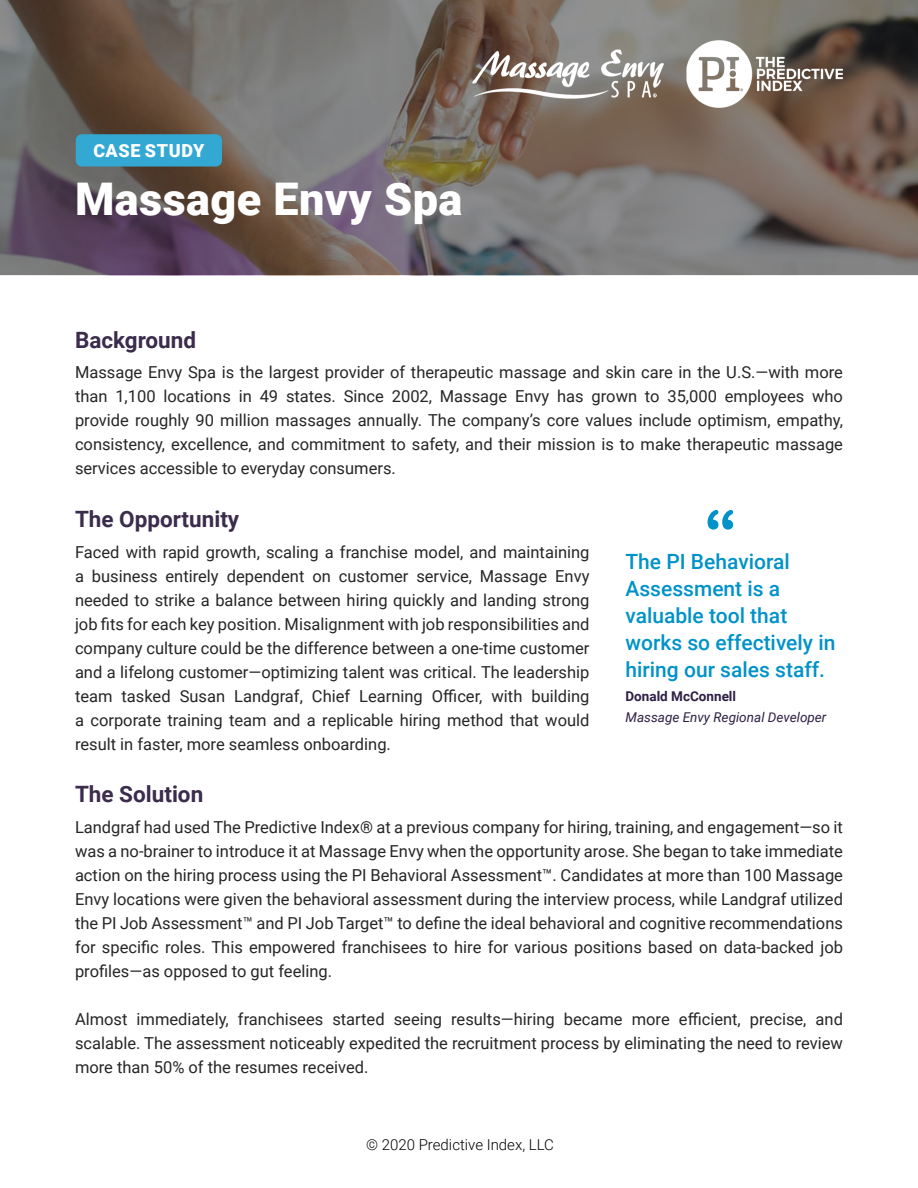
<style>
.page{position:relative;width:918px;height:1188px;background:#fff}
.page>*{position:absolute;margin:0;border:0;box-sizing:border-box;transform-origin:0 0}
.t1{font:900 45px "Roboto";letter-spacing:.01em;color:#fff}
.t2{font:700 22.5px "Roboto";color:#3b2c4c}
.t3{font:500 21px/27px "Roboto";color:#0092c8}
.t4{font:900 18px "Roboto";letter-spacing:.035em;color:#fff}
.Body{font:16.5px/24px "Roboto";color:#262626;text-align:justify}
.t5{font:300 15px "Roboto";color:#000}
.Quote_title{font:italic 13.5px "Roboto";color:#2e1f44}
.Quote_name{font:700 13.5px "Roboto";color:#2e1f44}
</style>
<div class="page">
<img style="left:0;top:0;width:918px;height:275px">
<svg style="left:708px;top:510px;width:25px;height:20px"></svg>
<img style="left:472px;top:41px;width:371px;height:67px">
<div style="left:76px;top:134px;width:146px;height:32px;background:#33a8d3;border-radius:6px"></div>
<h3 class="t4" style="left:93px;top:138px;width:112px">CASE STUDY</h3>
<p class="t1" style="left:75px;top:168px;width:389px">Massage Envy Spa</p>
<h2 class="t2" style="left:75px;top:324px;width:123px">Background</h2>
<p class="Body" style="left:75px;top:360px;width:770px">Massage Envy Spa is the largest provider of therapeutic massage and skin care in the U.S.—with more than 1,100 locations in 49 states. Since 2002, Massage Envy has grown to 35,000 employees who provide roughly 90 million massages annually. The company’s core values include optimism, empathy, consistency, excellence, and commitment to safety, and their mission is to make therapeutic massage services accessible to everyday consumers.</p>
<h2 class="t2" style="left:75px;top:503px;width:166px">The Opportunity</h2>
<p class="Body" style="left:75px;top:539px;width:516px">Faced with rapid growth, scaling a franchise model, and maintaining a business entirely dependent on customer service, Massage Envy needed to strike a balance between hiring quickly and landing strong job fits for each key position. Misalignment with job responsibilities and company culture could be the difference between a one-time customer and a lifelong customer—optimizing talent was critical. The leadership team tasked Susan Landgraf, Chief Learning Officer, with building a corporate training team and a replicable hiring method that would result in faster, more seamless onboarding.</p>
<h2 class="t2" style="left:75px;top:778px;width:130px">The Solution</h2>
<p class="Body" style="left:75px;top:814px;width:770px">Landgraf had used The Predictive Index® at a previous company for hiring, training, and engagement—so it was a no-brainer to introduce it at Massage Envy when the opportunity arose. She began to take immediate action on the hiring process using the PI Behavioral Assessment™. Candidates at more than 100 Massage Envy locations were given the behavioral assessment during the interview process, while Landgraf utilized the PI Job Assessment™ and PI Job Target™ to define the ideal behavioral and cognitive recommendations for specific roles. This empowered franchisees to hire for various positions based on data-backed job profiles—as opposed to gut feeling.</p>
<p class="Body" style="left:75px;top:1006px;width:770px">Almost immediately, franchisees started seeing results—hiring became more efficient, precise, and scalable. The assessment noticeably expedited the recruitment process by eliminating the need to review more than 50% of the resumes received.</p>
<p class="t3" style="left:626px;top:548px;width:211px">The PI Behavioral<br>Assessment is a valuable tool that works so effectively in hiring our sales staff.</p>
<p class="Quote_name" style="left:626px;top:687px;width:112px">Donald McConnell</p>
<p class="Quote_title" style="left:626px;top:708px;width:202px">Massage Envy Regional Developer</p>
<p class="t5" style="left:366px;top:1134px;width:189px">© 2020 Predictive Index, LLC</p>
</div>
